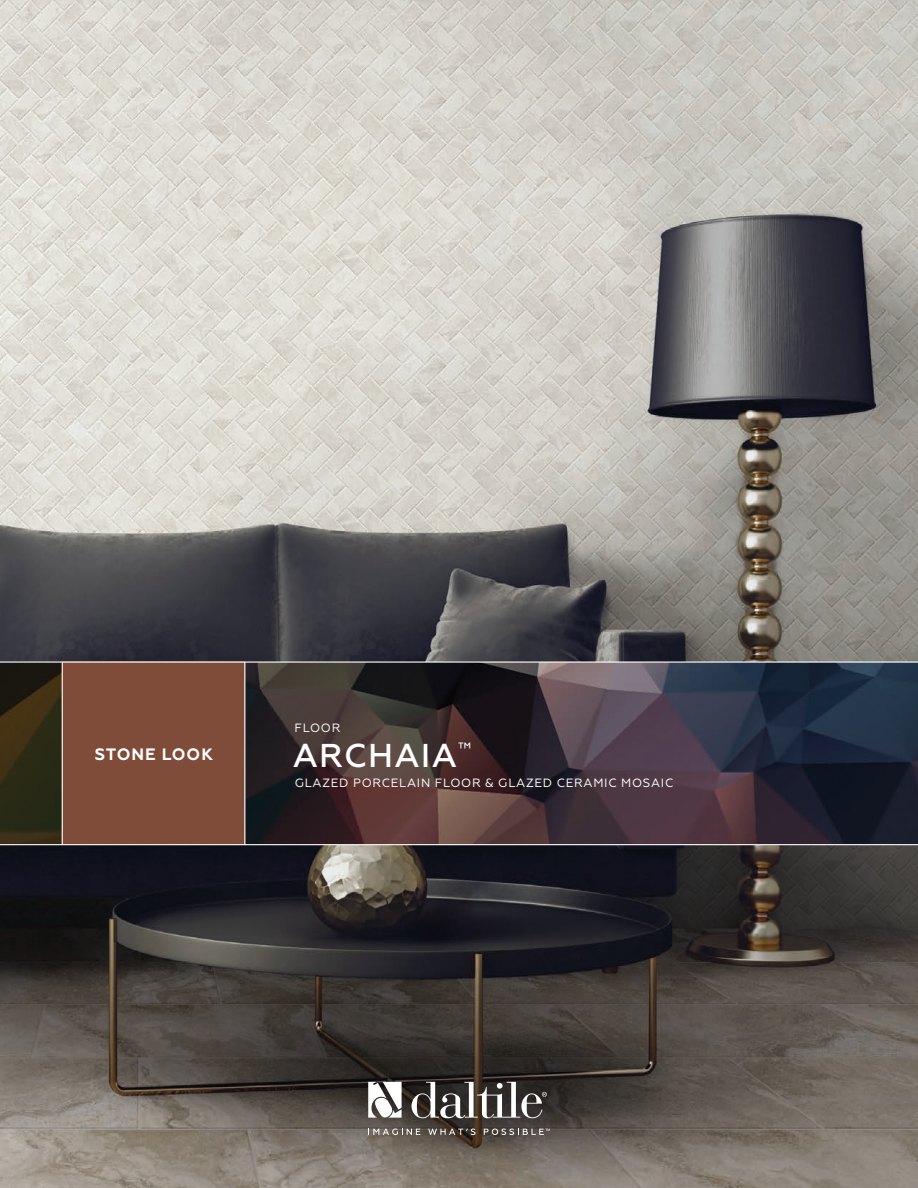
<style>
.page{position:relative;width:918px;height:1188px;background:#fff}
.page>*{position:absolute;margin:0;border:0;box-sizing:border-box;transform-origin:0 0}
.DAL_SS_Header_-_Insi{font:500 33px "Geometria";letter-spacing:.04em;color:#fff}
.DAL_LB_Header_Second{font:700 16.5px "Geometria";letter-spacing:.06em;color:#fff}
.DAL_SS_Header_Second{font:12px "Geometria";letter-spacing:.06em;color:#fff}
.DAL_SS_Header_Produc{font:12px "Geometria";letter-spacing:.06em;color:#fff}
</style>
<div class="page">
<img style="left:0;top:0;width:918px;height:1188px">
<svg style="left:368px;top:1082px;width:34px;height:37px"></svg>
<svg style="left:412px;top:1082px;width:135px;height:36px"></svg>
<svg style="left:368px;top:1129px;width:52px;height:6px"></svg>
<svg style="left:428px;top:1129px;width:48px;height:6px"></svg>
<svg style="left:484px;top:1129px;width:66px;height:6px"></svg>
<img style="left:0;top:663px;width:918px;height:181px">
<div style="left:62px;top:662px;width:182px;height:183px;background:#804c3a"></div>
<hr style="left:0;top:844px;width:918px;height:1px;background:#fff">
<hr style="left:0;top:662px;width:918px;height:1px;background:#fff">
<hr style="left:62px;top:662px;width:1px;height:183px;background:#fff">
<hr style="left:244px;top:662px;width:1px;height:183px;background:#fff">
<p class="DAL_LB_Header_Second" style="left:95px;top:744px;width:120px">STONE LOOK</p>
<p class="DAL_SS_Header_Produc" style="left:295px;top:721px;width:47px">FLOOR</p>
<p class="DAL_SS_Header_-_Insi" style="left:293px;top:736px;width:180px">ARCHAIA<sup>™</sup></p>
<p class="DAL_SS_Header_Second" style="left:295px;top:776px;width:380px">GLAZED PORCELAIN FLOOR &amp; GLAZED CERAMIC MOSAIC</p>
</div>
